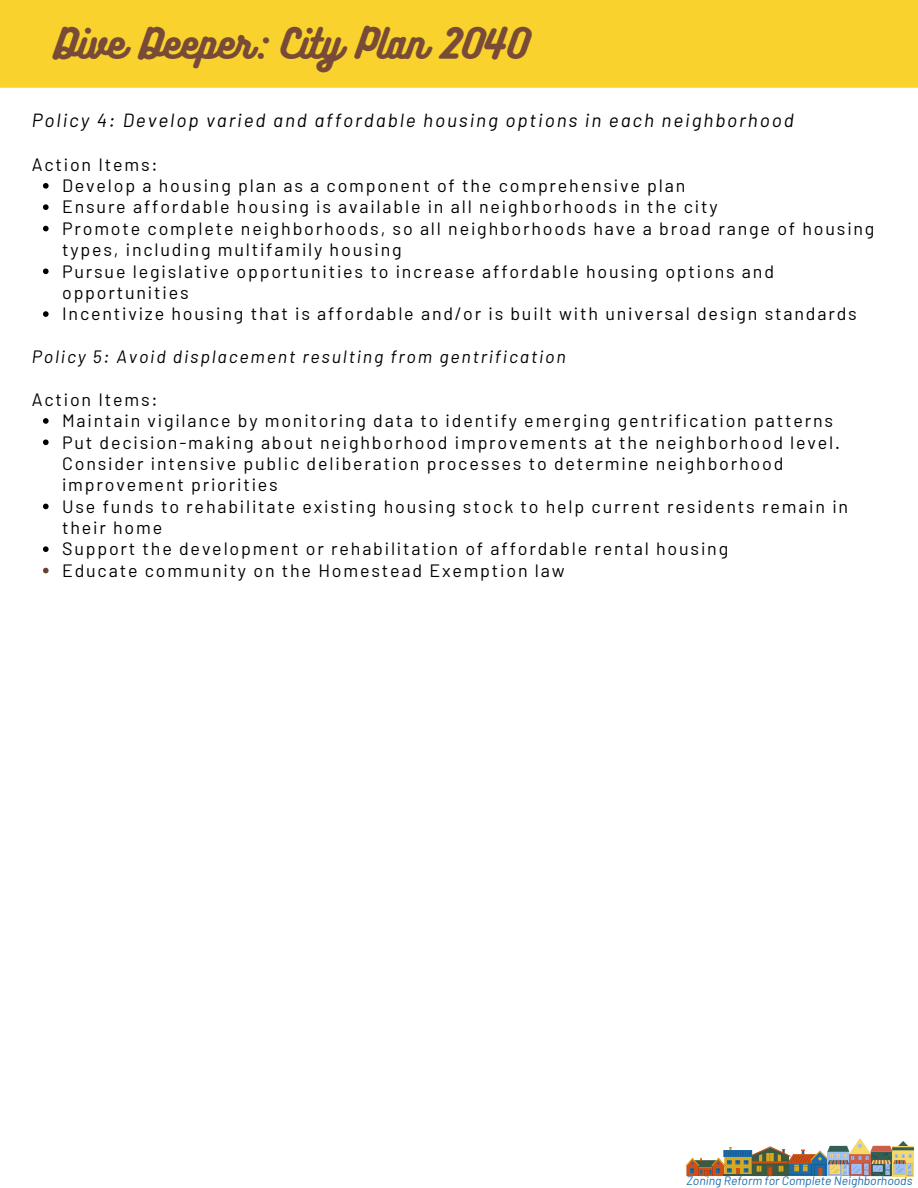
<style>
.page{position:relative;width:918px;height:1188px;background:#fff}
.page>*{position:absolute;margin:0;border:0;box-sizing:border-box;transform-origin:0 0}
.t1{font:37.2px "Bukhari Script";color:#784b38}
.t2{font:italic 19.05px "Barlow";letter-spacing:.1em;color:#000}
.t3{font:17.85px/21.3px "Barlow";letter-spacing:.1em;color:#000}
.t4{font:italic 17.85px "Barlow";letter-spacing:.1em;color:#000}
.t5{font:italic 12.15px "Barlow";color:#1d6caa}
</style>
<div class="page">
<div style="left:0;top:0;width:918px;height:88px;background:#fad22d"></div>
<svg style="left:43px;top:183px;width:6px;height:6px"></svg>
<svg style="left:43px;top:204px;width:6px;height:6px"></svg>
<svg style="left:43px;top:226px;width:6px;height:5px"></svg>
<svg style="left:43px;top:269px;width:6px;height:5px"></svg>
<svg style="left:43px;top:311px;width:6px;height:6px"></svg>
<svg style="left:43px;top:418px;width:6px;height:6px"></svg>
<svg style="left:43px;top:440px;width:6px;height:5px"></svg>
<svg style="left:43px;top:504px;width:6px;height:5px"></svg>
<svg style="left:43px;top:546px;width:6px;height:6px"></svg>
<svg style="left:43px;top:568px;width:6px;height:5px"></svg>
<svg style="left:685px;top:1138px;width:229px;height:38px"></svg>
<h1 class="t1" style="left:54px;top:19px;width:476px">Dive Deeper: City Plan 2040</h1>
<p class="t2" style="left:32px;top:108px;width:764px">Policy 4: Develop varied and affordable housing options in each neighborhood</p>
<p class="t3" style="left:32px;top:153px;width:127px">Action Items:</p>
<p class="t3" style="left:62px;top:174px;width:625px">Develop a housing plan as a component of the comprehensive plan</p>
<p class="t3" style="left:62px;top:196px;width:657px">Ensure affordable housing is available in all neighborhoods in the city</p>
<p class="t3" style="left:62px;top:217px;width:814px">Promote complete neighborhoods, so all neighborhoods have a broad range of housing types, including multifamily housing</p>
<p class="t3" style="left:62px;top:260px;width:713px">Pursue legislative opportunities to increase affordable housing options and opportunities</p>
<p class="t3" style="left:62px;top:302px;width:796px">Incentivize housing that is affordable and/or is built with universal design standards</p>
<p class="t4" style="left:32px;top:345px;width:536px">Policy 5: Avoid displacement resulting from gentrification</p>
<p class="t3" style="left:32px;top:388px;width:127px">Action Items:</p>
<p class="t3" style="left:62px;top:409px;width:772px">Maintain vigilance by monitoring data to identify emerging gentrification patterns</p>
<p class="t3" style="left:62px;top:431px;width:780px">Put decision-making about neighborhood improvements at the neighborhood level.<br>Consider intensive public deliberation processes to determine neighborhood improvement priorities</p>
<p class="t3" style="left:62px;top:495px;width:788px">Use funds to rehabilitate existing housing stock to help current residents remain in their home</p>
<p class="t3" style="left:62px;top:538px;width:668px">Support the development or rehabilitation of affordable rental housing</p>
<p class="t3" style="left:62px;top:559px;width:504px">Educate community on the Homestead Exemption law</p>
<p class="t5" style="left:686px;top:1173px;width:227px">Zoning Reform for Complete Neighborhoods</p>
</div>
